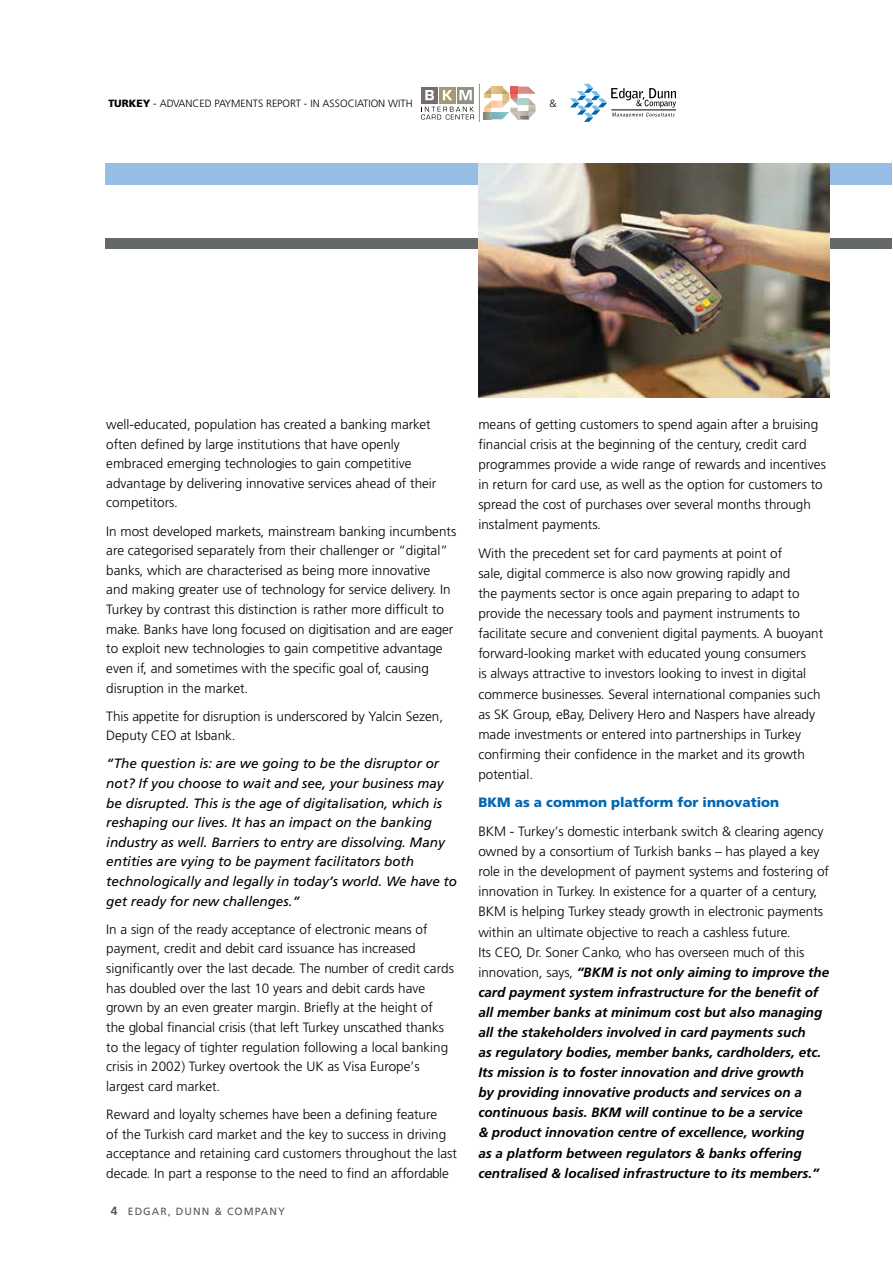
<style>
.page{position:relative;width:893px;height:1263px;background:#fff}
.page>*{position:absolute;margin:0;border:0;box-sizing:border-box;transform-origin:0 0}
.t1{font:13.5px/19.6px "Frutiger Light Nr Tr";color:#000}
.t2{font:13.5px/20.1px "Frutiger Bold Italic Tr";color:#000}
.t3{font:13.5px/19.6px "Frutiger Italic Tr";color:#000}
.t4{font:13.5px "Frutiger Black Nr Tr";color:#0067b1}
.t5{font:10.5px "Frutiger Light Nr Tr";color:#000}
.t6{font:10.5px "Frutiger Normal Tr";letter-spacing:.1em;color:#58595b}
.s1{font-family:"Frutiger Black Nr Tr"}
.s2{font-family:"Frutiger Bold Tr";font-size:12px}
.s3{font-family:"Frutiger Light Nr Tr"}
</style>
<div class="page">
<div style="left:105px;top:164px;width:787px;height:21px;background:#96bee5"></div>
<div style="left:105px;top:238px;width:787px;height:11px;background:#656868"></div>
<hr style="left:479px;top:84px;width:1px;height:38px;background:#939598">
<svg style="left:484px;top:87px;width:52px;height:32px"></svg>
<div style="left:421px;top:87px;width:17px;height:16px;background:#766d6c"></div>
<svg style="left:425px;top:90px;width:9px;height:10px"></svg>
<div style="left:439px;top:87px;width:17px;height:16px;background:#a8996e"></div>
<svg style="left:443px;top:90px;width:9px;height:10px"></svg>
<div style="left:457px;top:87px;width:17px;height:16px;background:#939084"></div>
<svg style="left:459px;top:90px;width:13px;height:10px"></svg>
<svg style="left:421px;top:107px;width:53px;height:12px"></svg>
<svg style="left:570px;top:84px;width:106px;height:38px"></svg>
<img style="left:478px;top:164px;width:351px;height:234px">
<p class="t5" style="left:108px;top:97px;width:306px"><span class="s1">TURKEY</span> - ADVANCED PAYMENTS REPORT - IN ASSOCIATION WITH</p>
<p class="t5" style="left:549px;top:97px;width:9px">&amp;</p>
<p class="t1" style="left:106px;top:414px;width:332px">well-educated, population has created a banking market often defined by large institutions that have openly embraced emerging technologies to gain competitive advantage by delivering innovative services ahead of their competitors.</p>
<p class="t1" style="left:106px;top:521px;width:351px">In most developed markets, mainstream banking incumbents are categorised separately from their challenger or “digital” banks, which are characterised as being more innovative<br>and making greater use of technology for service delivery. In Turkey by contrast this distinction is rather more difficult to make. Banks have long focused on digitisation and are eager to exploit new technologies to gain competitive advantage even if, and sometimes with the specific goal of, causing disruption in the market.</p>
<p class="t1" style="left:106px;top:706px;width:338px">This appetite for disruption is underscored by Yalcin Sezen,<br>Deputy CEO at Isbank.</p>
<p class="t3" style="left:106px;top:754px;width:352px">“The question is: are we going to be the disruptor or not? If you choose to wait and see, your business may be disrupted. This is the age of digitalisation, which is reshaping our lives. It has an impact on the banking industry as well. Barriers to entry are dissolving. Many entities are vying to be payment facilitators both technologically and legally in today’s world. We have to get ready for new challenges.”</p>
<p class="t1" style="left:106px;top:919px;width:349px">In a sign of the ready acceptance of electronic means of payment, credit and debit card issuance has increased significantly over the last decade. The number of credit cards has doubled over the last 10 years and debit cards have grown by an even greater margin. Briefly at the height of the global financial crisis (that left Turkey unscathed thanks to the legacy of tighter regulation following a local banking crisis in 2002) Turkey overtook the UK as Visa Europe’s largest card market.</p>
<p class="t1" style="left:106px;top:1104px;width:352px">Reward and loyalty schemes have been a defining feature<br>of the Turkish card market and the key to success in driving acceptance and retaining card customers throughout the last decade. In part a response to the need to find an affordable</p>
<p class="t6" style="left:111px;top:1205px;width:176px"><span class="s2">4</span> EDGAR, DUNN &amp; COMPANY</p>
<p class="t1" style="left:478px;top:414px;width:349px;line-height:20.1px">means of getting customers to spend again after a bruising financial crisis at the beginning of the century, credit card programmes provide a wide range of rewards and incentives in return for card use, as well as the option for customers to spread the cost of purchases over several months through instalment payments.</p>
<p class="t1" style="left:478px;top:543px;width:346px;line-height:20.1px">With the precedent set for card payments at point of<br>sale, digital commerce is also now growing rapidly and<br>the payments sector is once again preparing to adapt to provide the necessary tools and payment instruments to facilitate secure and convenient digital payments. A buoyant forward-looking market with educated young consumers<br>is always attractive to investors looking to invest in digital commerce businesses. Several international companies such as SK Group, eBay, Delivery Hero and Naspers have already made investments or entered into partnerships in Turkey confirming their confidence in the market and its growth potential.</p>
<p class="t4" style="left:478px;top:794px;width:302px">BKM as a common platform for innovation</p>
<p class="t1" style="left:478px;top:821px;width:352px;line-height:20.1px">BKM - Turkey’s domestic interbank switch &amp; clearing agency owned by a consortium of Turkish banks – has played a key role in the development of payment systems and fostering of innovation in Turkey. In existence for a quarter of a century, BKM is helping Turkey steady growth in electronic payments within an ultimate objective to reach a cashless future.<br>Its CEO, Dr. Soner Canko, who has overseen much of this</p>
<p class="t2" style="left:478px;top:962px;width:352px"><span class="s3">innovation, says,</span> “BKM is not only aiming to improve the card payment system infrastructure for the benefit of all member banks at minimum cost but also managing all the stakeholders involved in card payments such<br>as regulatory bodies, member banks, cardholders, etc.<br>Its mission is to foster innovation and drive growth<br>by providing innovative products and services on a continuous basis. BKM will continue to be a service<br>&amp; product innovation centre of excellence, working<br>as a platform between regulators &amp; banks offering centralised &amp; localised infrastructure to its members.”</p>
</div>
